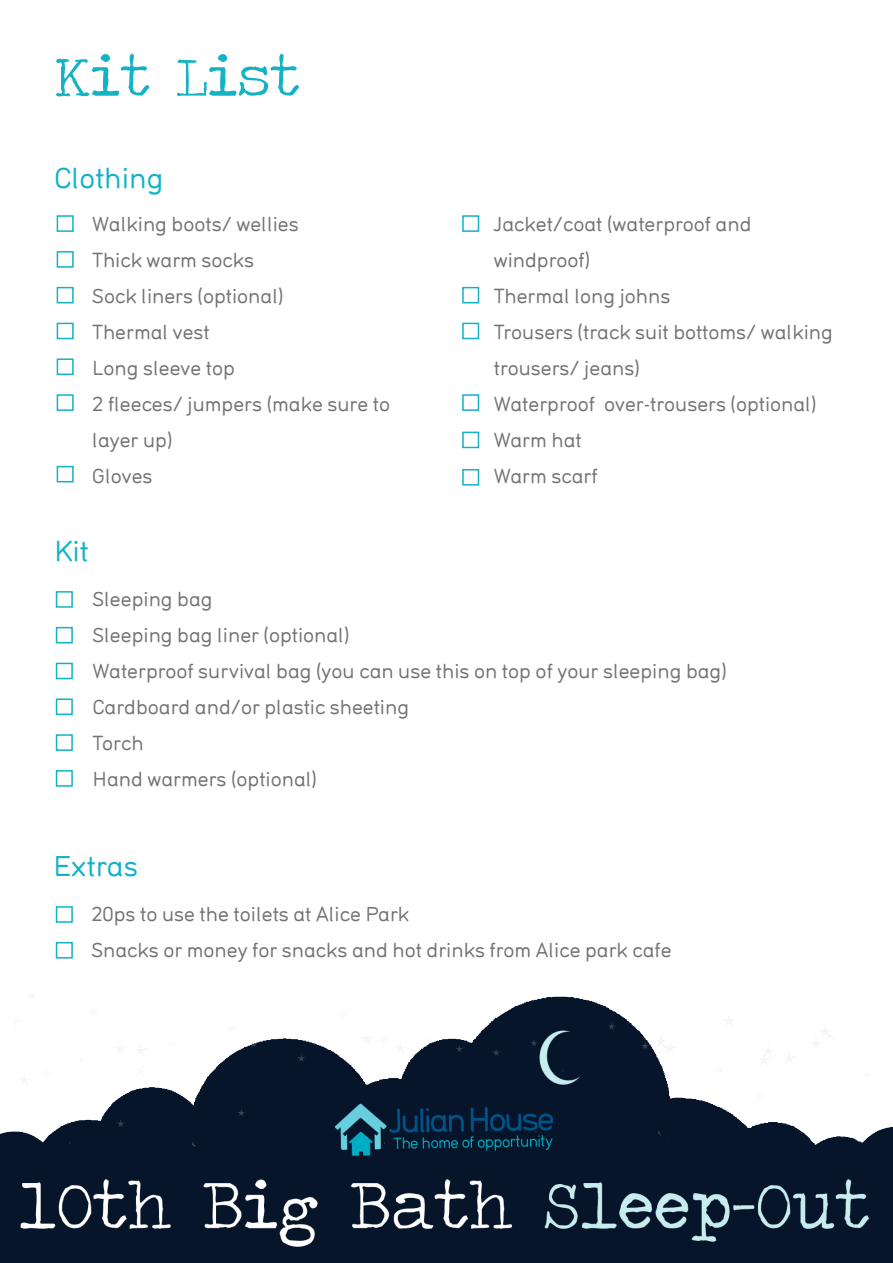
<style>
.page{position:relative;width:893px;height:1263px;background:#fff}
.page>*{position:absolute;margin:0;border:0;box-sizing:border-box;transform-origin:0 0}
.t1{font:58.5px "Traveling Typewriter";color:#13b2c5}
.t2{font:30px "DIN17 EF";color:#13b2c5}
.t3{font:21px/36px "DIN17 EF";color:#737373}
</style>
<div class="page">
<img style="left:0;top:996px;width:893px;height:267px">
<div style="left:57px;top:215px;width:17px;height:17px;border:2px solid #13b2c5"></div>
<div style="left:57px;top:251px;width:17px;height:17px;border:2px solid #13b2c5"></div>
<div style="left:57px;top:287px;width:17px;height:16px;border:2px solid #13b2c5"></div>
<div style="left:57px;top:323px;width:17px;height:16px;border:2px solid #13b2c5"></div>
<div style="left:57px;top:358px;width:17px;height:17px;border:2px solid #13b2c5"></div>
<div style="left:57px;top:394px;width:17px;height:17px;border:2px solid #13b2c5"></div>
<div style="left:462px;top:215px;width:17px;height:17px;border:2px solid #13b2c5"></div>
<div style="left:462px;top:287px;width:17px;height:16px;border:2px solid #13b2c5"></div>
<div style="left:462px;top:323px;width:17px;height:16px;border:2px solid #13b2c5"></div>
<div style="left:462px;top:394px;width:17px;height:17px;border:2px solid #13b2c5"></div>
<div style="left:462px;top:432px;width:17px;height:16px;border:2px solid #13b2c5"></div>
<div style="left:56px;top:591px;width:17px;height:17px;border:2px solid #13b2c5"></div>
<div style="left:56px;top:627px;width:17px;height:16px;border:2px solid #13b2c5"></div>
<div style="left:56px;top:663px;width:17px;height:16px;border:2px solid #13b2c5"></div>
<div style="left:56px;top:698px;width:17px;height:17px;border:2px solid #13b2c5"></div>
<div style="left:56px;top:734px;width:17px;height:17px;border:2px solid #13b2c5"></div>
<div style="left:56px;top:770px;width:17px;height:17px;border:2px solid #13b2c5"></div>
<div style="left:56px;top:906px;width:17px;height:17px;border:2px solid #13b2c5"></div>
<div style="left:56px;top:942px;width:17px;height:16px;border:2px solid #13b2c5"></div>
<div style="left:462px;top:469px;width:17px;height:17px;border:2px solid #13b2c5"></div>
<div style="left:57px;top:466px;width:17px;height:16px;border:2px solid #13b2c5"></div>
<p class="t1" style="left:54px;top:38px;width:247px">Kit List</p>
<p class="t2" style="left:54px;top:162px;width:111px">Clothing</p>
<p class="t3" style="left:92px;top:206px;width:208px">Walking boots/ wellies</p>
<p class="t3" style="left:92px;top:242px;width:163px">Thick warm socks</p>
<p class="t3" style="left:92px;top:278px;width:193px">Sock liners (optional)</p>
<p class="t3" style="left:92px;top:314px;width:119px">Thermal vest</p>
<p class="t3" style="left:92px;top:350px;width:144px">Long sleeve top</p>
<p class="t3" style="left:92px;top:386px;width:299px">2 fleeces/ jumpers (make sure to layer up)</p>
<p class="t3" style="left:92px;top:458px;width:62px">Gloves</p>
<p class="t2" style="left:54px;top:534px;width:36px">Kit</p>
<p class="t3" style="left:494px;top:206px;width:259px">Jacket/coat (waterproof and windproof)</p>
<p class="t3" style="left:494px;top:278px;width:178px">Thermal long johns</p>
<p class="t3" style="left:494px;top:314px;width:341px">Trousers (track suit bottoms/ walking trousers/ jeans)</p>
<p class="t3" style="left:494px;top:386px;width:324px">Waterproof over-trousers (optional)</p>
<p class="t3" style="left:494px;top:422px;width:90px">Warm hat</p>
<p class="t3" style="left:494px;top:458px;width:105px">Warm scarf</p>
<p class="t3" style="left:92px;top:582px;width:122px">Sleeping bag</p>
<p class="t3" style="left:92px;top:618px;width:258px">Sleeping bag liner (optional)</p>
<p class="t3" style="left:92px;top:654px;width:636px">Waterproof survival bag (you can use this on top of your sleeping bag)</p>
<p class="t3" style="left:92px;top:690px;width:318px">Cardboard and/or plastic sheeting</p>
<p class="t3" style="left:92px;top:726px;width:53px">Torch</p>
<p class="t3" style="left:92px;top:762px;width:226px">Hand warmers (optional)</p>
<p class="t2" style="left:53px;top:849px;width:86px">Extras</p>
<p class="t3" style="left:91px;top:897px;width:319px">20ps to use the toilets at Alice Park</p>
<p class="t3" style="left:91px;top:933px;width:582px">Snacks or money for snacks and hot drinks from Alice park cafe</p>
</div>
